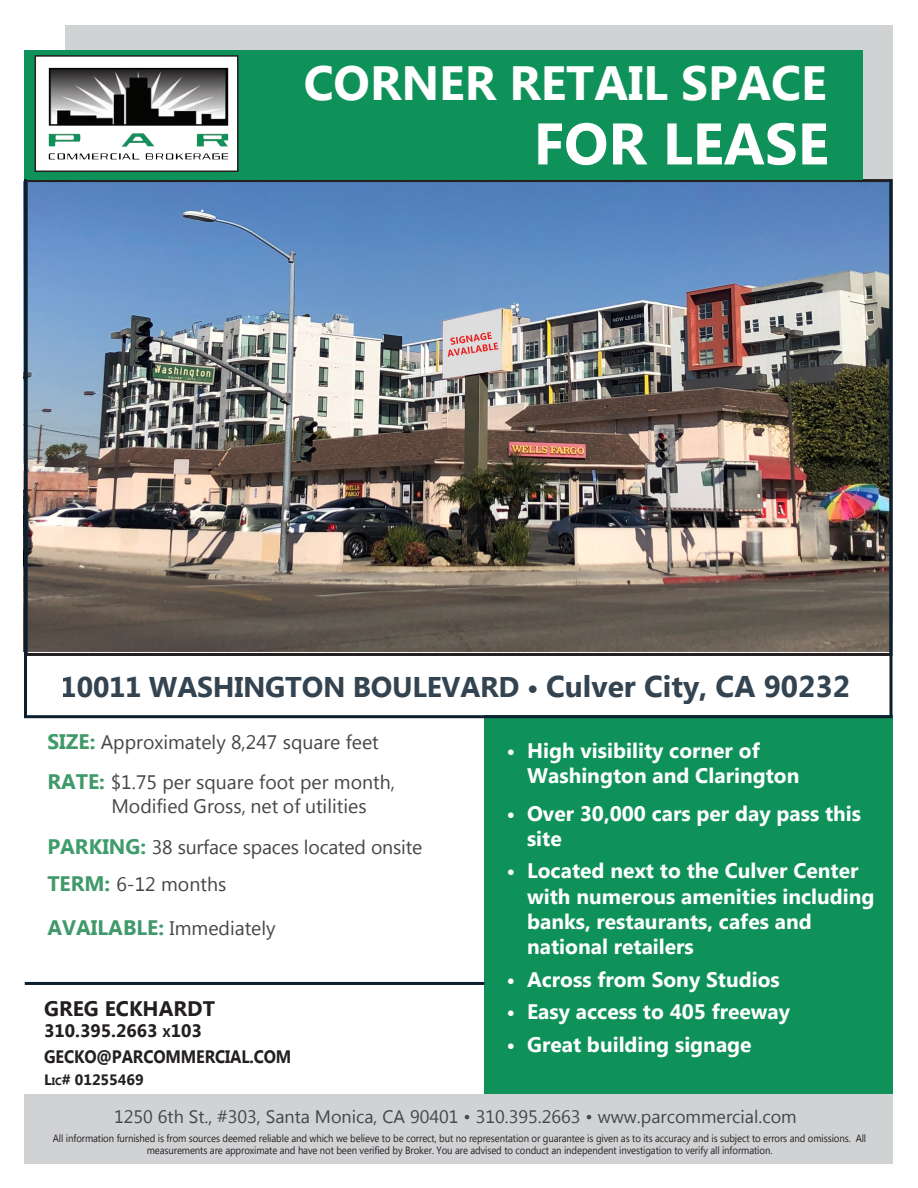
<style>
.page{position:relative;width:918px;height:1188px;background:#fff}
.page>*{position:absolute;margin:0;border:0;box-sizing:border-box;transform-origin:0 0}
.t1{font:700 58.5px "Microsoft Tai Le";color:#fff}
.t2{font:700 48px "Microsoft Tai Le";color:#fff}
.t3{font:700 28.5px "Microsoft Tai Le";letter-spacing:-.01em;color:#0c1f2e}
.t4{font:700 21px/25.2px "Microsoft Tai Le";color:#fff}
.t5{font:700 21px/25.2px "Microsoft Tai Le";color:#fff}
.t6{font:700 21px "Microsoft Tai Le";color:#231f20}
.t7{font:19.5px/40.3px "Microsoft Tai Le";color:#454647}
.t8{font:18px "Microsoft Tai Le";color:#454647}
.t9{font:700 18px/25.2px "Microsoft Tai Le";letter-spacing:-.01em;color:#231f20}
.t10{font:700 15px "Microsoft Tai Le";color:#231f20}
.t11{font:10.5px/12.6px "Microsoft Tai Le";letter-spacing:-.01em;color:#231f20;text-align:center;scale:.91 1}
.s1{font-style:inherit}
.s2{font-size:30px}
.s3{font-weight:700;font-size:21px;color:#3f9c6b}
.s4{font-weight:700;font-size:21px;color:#40996a}
.s5{font-size:12.6px}
.s6{font-size:10.5px}
</style>
<div class="page">
<div style="left:24px;top:1094px;width:868px;height:70px;background:#d1d2d4"></div>
<div style="left:484px;top:715px;width:409px;height:379px;background:#0f925a"></div>
<div style="left:65px;top:26px;width:827px;height:595px;background:#d1d2d4"></div>
<img style="left:29px;top:183px;width:859px;height:468px">
<div style="left:24px;top:50px;width:838px;height:130px;background:#0f925a"></div>
<div style="left:35px;top:56px;width:203px;height:115px;background:#fff"></div>
<img style="left:48px;top:67px;width:181px;height:93px">
<div style="left:35px;top:55px;width:204px;height:117px;border:2px solid #231f20"></div>
<hr style="left:24px;top:715px;width:868px;height:3px;background:#0c1f2e">
<hr style="left:24px;top:179px;width:3px;height:538px;background:#0c1f2e">
<hr style="left:890px;top:179px;width:2px;height:538px;background:#0c1f2e">
<hr style="left:25px;top:982px;width:459px;height:3px;background:#0c1f2e">
<p class="t2" style="left:304px;top:56px;width:525px"><span class="s1">C</span>ORNER RETAIL <span class="s1">SPACE</span></p>
<p class="t1" style="left:534px;top:110px;width:297px">FOR LEASE</p>
<h3 class="t3" style="left:61px;top:670px;width:791px">10011 WASHINGTON BOULEVARD • <span class="s2">Culver City, CA 90232</span></h3>
<p class="t7" style="left:47px;top:723px;width:349px"><span class="s3">S</span><span class="s4">IZE</span><span class="s4">:</span> Approximately 8,247 square feet<br><span class="s4">RATE:</span> $1.75 per square foot per month,</p>
<p class="t7" style="left:47px;top:787px;width:377px;line-height:40.8px;text-align:center">Modified Gross, net of utilities<br><span class="s3">PARKING:</span> 38 surface spaces located onsite</p>
<p class="t7" style="left:47px;top:866px;width:180px"><span class="s4">TERM:</span> 6-12 months</p>
<p class="t7" style="left:47px;top:909px;width:230px"><span class="s4">AVAILABLE:</span> Immediately</p>
<p class="t5" style="left:527px;top:739px;width:274px;text-indent:-20px"><span class="s1">•</span> High visibility corner of<br>Washington and Clarington</p>
<p class="t5" style="left:527px;top:802px;width:335px;text-indent:-20px"><span class="s1">•</span> Over 30,000 cars per day pass this site</p>
<p class="t4" style="left:527px;top:860px;width:349px;text-indent:-20px">• Located next to the Culver Center with numerous amenities including banks, restaurants, cafes and national retailers</p>
<p class="t4" style="left:507px;top:968px;width:275px">• Across from Sony Studios</p>
<p class="t4" style="left:507px;top:1001px;width:285px">• Easy access to 405 freeway</p>
<p class="t4" style="left:507px;top:1033px;width:247px">• Great building signage</p>
<p class="t6" style="left:44px;top:997px;width:172px">GREG ECKHARDT</p>
<p class="t9" style="left:44px;top:1020px;width:249px"><span class="s1">310.395.2663</span> <span class="s5">x</span><span class="s1">10</span>3<br>GECKO@PARCOMMERCIAL.COM</p>
<p class="t10" style="left:44px;top:1071px;width:101px"><span class="s1">L</span><span class="s6">Ic</span><span class="s1">#</span> 01255469</p>
<p class="t8" style="left:114px;top:1107px;width:684px">1250 6th St., #303, Santa Monica, CA 90401 • 310.395.2663 • www.parcommercial.com</p>
<p class="t11" style="left:53px;top:1133px;width:895px">All information furnished is from sources deemed reliable and which we believe to be correct, but no representation or guarantee is given as to its accuracy and is subject to errors and omissions. All measurements are approximate and have not been verified by Broker. You are advised to conduct an independent investigation to verify all information.</p>
</div>
